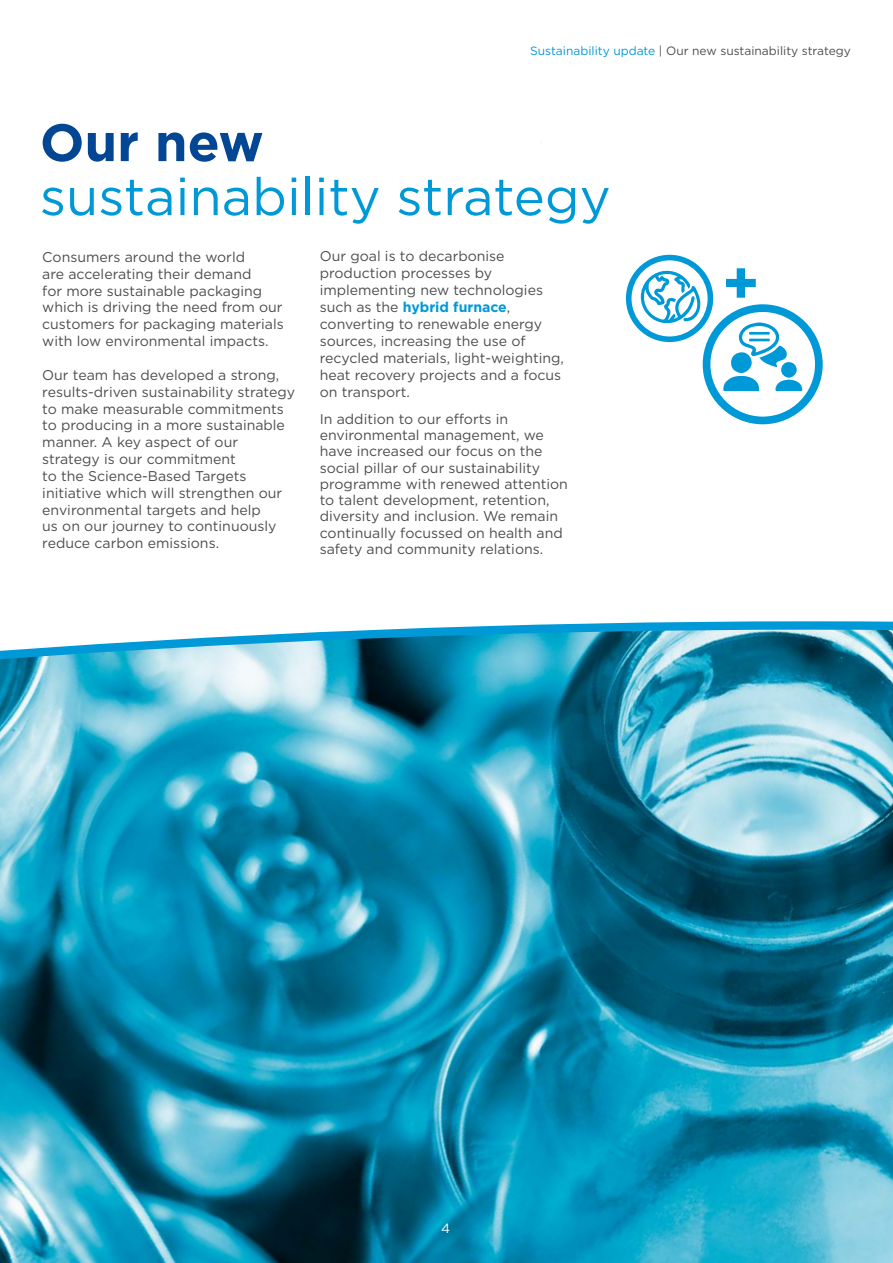
<style>
.page{position:relative;width:893px;height:1263px;background:#fff}
.page>*{position:absolute;margin:0;border:0;box-sizing:border-box;transform-origin:0 0}
.t1{font:52.5px "Gotham";color:#0099d8}
.t2{font:700 52.5px "Gotham";color:#034694}
.t3{font:14.1px/16.8px "Gotham";color:#4d4d4f}
.t4{font:13.5px "Gotham";color:#fff}
.t5{font:12px "Gotham";color:#4d4d4f}
.s1{color:#0099d8}
.s2{font-weight:700;color:#0099d8}
</style>
<div class="page">
<img style="left:0;top:664px;width:893px;height:599px">
<svg style="left:626px;top:255px;width:197px;height:169px"></svg>
<svg style="left:0;top:621px;width:893px;height:43px"></svg>
<p class="t5" style="left:530px;top:43px;width:322px"><span class="s1">Sustainability update</span> | Our new sustainability strategy</p>
<h1 class="t2" style="left:40px;top:108px;width:225px">Our new</h1>
<h1 class="t1" style="left:40px;top:163px;width:572px">sustainability strategy</h1>
<p class="t3" style="left:42px;top:248px;width:243px">Consumers around the world<br>are accelerating their demand<br>for more sustainable packaging which is driving the need from our customers for packaging materials with low environmental impacts.</p>
<p class="t3" style="left:42px;top:366px;width:254px">Our team has developed a strong, results-driven sustainability strategy to make measurable commitments to producing in a more sustainable manner. A key aspect of our strategy is our commitment<br>to the Science-Based Targets initiative which will strengthen our environmental targets and help<br>us on our journey to continuously reduce carbon emissions.</p>
<p class="t3" style="left:320px;top:248px;width:246px">Our goal is to decarbonise production processes by implementing new technologies such as the <span class="s2">hybrid furnace</span>, converting to renewable energy sources, increasing the use of recycled materials, light-weighting, heat recovery projects and a focus on transport.</p>
<p class="t3" style="left:320px;top:411px;width:250px;line-height:16.2px">In addition to our efforts in environmental management, we have increased our focus on the social pillar of our sustainability programme with renewed attention to talent development, retention, diversity and inclusion. We remain continually focussed on health and safety and community relations.</p>
<p class="t4" style="left:441px;top:1220px;width:11px">4</p>
</div>
